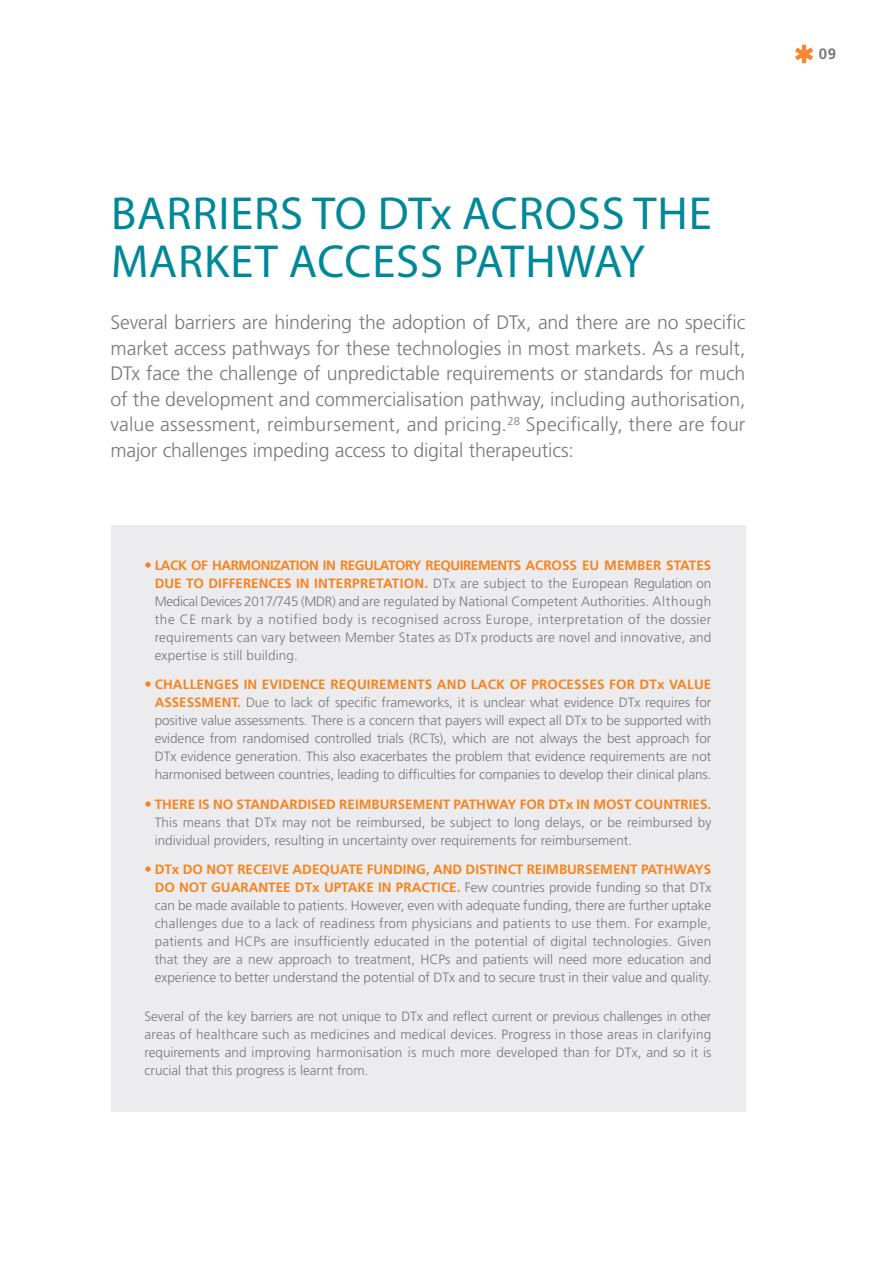
<style>
.page{position:relative;width:893px;height:1263px;background:#fff}
.page>*{position:absolute;margin:0;border:0;box-sizing:border-box;transform-origin:0 0}
.WhitePaper_-_TITLE_H{font:46.5px/48px "Myriad Pro";letter-spacing:.02em;color:#089}
.WhitePaper_-_introdu{font:300 19.5px/25.5px "Frutiger LT Std";letter-spacing:-.01em;color:#76787b;text-align:justify}
.t1{font:700 15px "Frutiger LT Std";color:#76787b}
.t2{font:300 13.5px/18px "Frutiger LT Std";color:#76787b;text-align:justify}
.s1{font-weight:700;color:#f58420}
</style>
<div class="page">
<svg style="left:795px;top:45px;width:18px;height:18px"></svg>
<div style="left:111px;top:525px;width:634px;height:587px;background:#ececee"></div>
<p class="WhitePaper_-_TITLE_H" style="left:111px;top:188px;width:602px">BARRIERS TO DTx ACROSS THE<br>MARKET ACCESS PATHWAY</p>
<p class="WhitePaper_-_introdu" style="left:111px;top:310px;width:636px">Several barriers are hindering the adoption of DTx, and there are no specific market access pathways for these technologies in most markets. As a result, DTx face the challenge of unpredictable requirements or standards for much of the development and commercialisation pathway, including authorisation, value assessment, reimbursement, and pricing.<sup>28</sup> Specifically, there are four major challenges impeding access to digital therapeutics:</p>
<p class="t2" style="left:155px;top:556px;width:558px"><span class="s1">LACK OF HARMONIZATION IN REGULATORY REQUIREMENTS ACROSS EU MEMBER STATES DUE TO DIFFERENCES IN INTERPRETATION.</span> DTx are subject to the European Regulation on Medical Devices 2017/745 (MDR) and are regulated by National Competent Authorities. Although the CE mark by a notified body is recognised across Europe, interpretation of the dossier requirements can vary between Member States as DTx products are novel and innovative, and expertise is still building.</p>
<p class="t2" style="left:155px;top:676px;width:558px"><span class="s1">CHALLENGES IN EVIDENCE REQUIREMENTS AND LACK OF PROCESSES FOR DTx VALUE ASSESSMENT.</span> Due to lack of specific frameworks, it is unclear what evidence DTx requires for positive value assessments. There is a concern that payers will expect all DTx to be supported with evidence from randomised controlled trials (RCTs), which are not always the best approach for DTx evidence generation. This also exacerbates the problem that evidence requirements are not harmonised between countries, leading to difficulties for companies to develop their clinical plans.</p>
<p class="t2" style="left:155px;top:795px;width:558px"><span class="s1">THERE IS NO STANDARDISED REIMBURSEMENT PATHWAY FOR DTx IN MOST COUNTRIES.<br></span>This means that DTx may not be reimbursed, be subject to long delays, or be reimbursed by individual providers, resulting in uncertainty over requirements for reimbursement.</p>
<p class="t2" style="left:155px;top:861px;width:558px"><span class="s1">DTx DO NOT RECEIVE ADEQUATE FUNDING, AND DISTINCT REIMBURSEMENT PATHWAYS DO NOT GUARANTEE DTx UPTAKE IN PRACTICE.</span> Few countries provide funding so that DTx can be made available to patients. However, even with adequate funding, there are further uptake challenges due to a lack of readiness from physicians and patients to use them. For example, patients and HCPs are insufficiently educated in the potential of digital technologies. Given that they are a new approach to treatment, HCPs and patients will need more education and experience to better understand the potential of DTx and to secure trust in their value and quality.</p>
<p class="t2" style="left:145px;top:1008px;width:568px">Several of the key barriers are not unique to DTx and reflect current or previous challenges in other areas of healthcare such as medicines and medical devices. Progress in those areas in clarifying requirements and improving harmonisation is much more developed than for DTx, and so it is crucial that this progress is learnt from.</p>
<p class="t1" style="left:819px;top:45px;width:19px">09</p>
</div>
